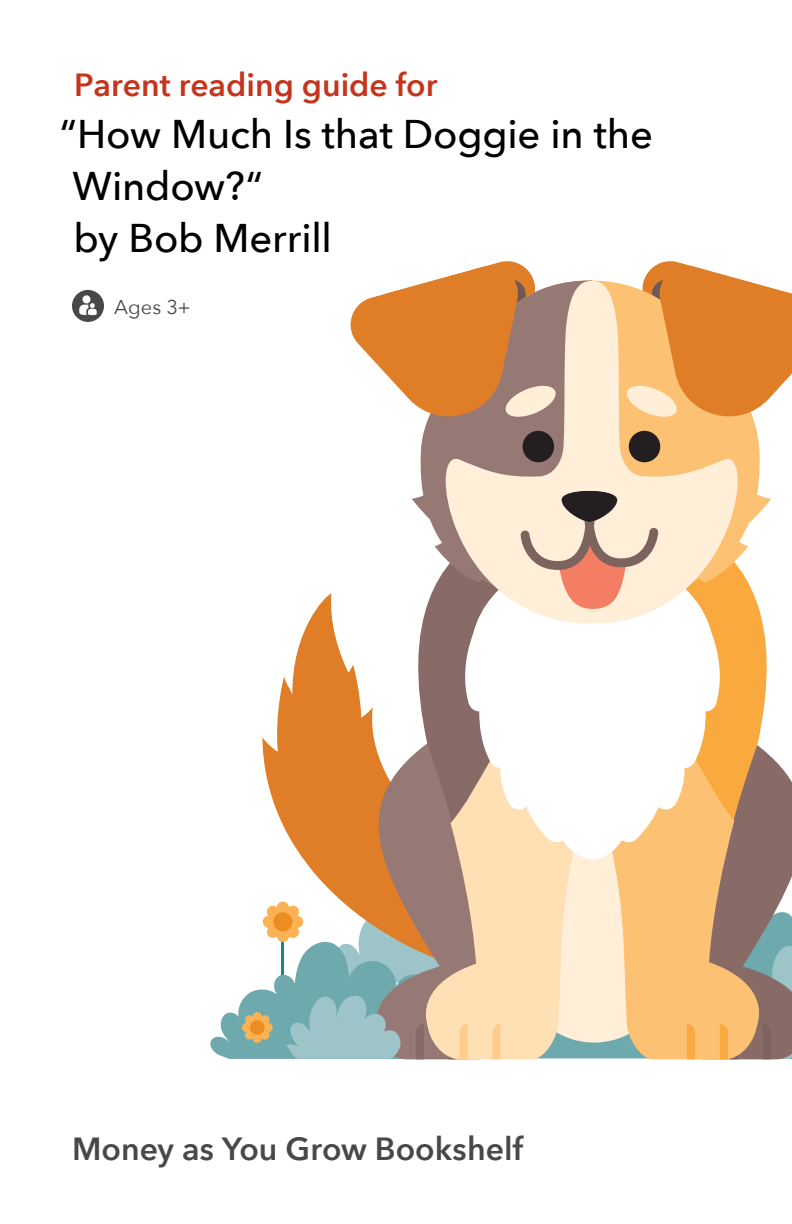
<style>
.page{position:relative;width:792px;height:1224px;background:#fff}
.page>*{position:absolute;margin:0;border:0;box-sizing:border-box;transform-origin:0 0}
.regular{font:500 40px/52px "Avenir Next";letter-spacing:-.005em;color:#000}
.regular-2{font:600 32px "Avenir Next";color:#48484a}
.regular-3{font:600 32px "Avenir Next";color:#c5351c}
.Black__Handout{font:20px "Avenir Next";color:#48484a}
</style>
<div class="page">
<div style="left:72px;top:290px;width:32px;height:32px;background:#48484a;border-radius:50%"></div>
<svg style="left:79px;top:295px;width:18px;height:20px"></svg>
<svg style="left:262px;top:593px;width:97px;height:300px;fill:#df7e27"></svg>
<div style="left:342px;top:689px;width:30px;height:204px;background:#df7e27"></div>
<svg style="left:725px;top:607px;width:67px;height:453px"></svg>
<svg style="left:595px;top:698px;width:181px;height:362px;background:#ce9f70"></svg>
<svg style="left:372px;top:607px;width:87px;height:453px"></svg>
<svg style="left:409px;top:701px;width:186px;height:359px;background:#bba091"></svg>
<svg style="left:412px;top:486px;width:15px;height:31px"></svg>
<svg style="left:756px;top:486px;width:15px;height:30px"></svg>
<svg style="left:459px;top:623px;width:266px;height:236px"></svg>
<svg style="left:427px;top:280px;width:329px;height:343px;background:#e8cdb0"></svg>
<div style="left:629px;top:431px;width:31px;height:31px;background:#231f20;border-radius:50%"></div>
<div style="left:523px;top:431px;width:31px;height:31px;background:#231f20;border-radius:50%"></div>
<svg style="left:520px;top:488px;width:138px;height:121px;background:#debfac"></svg>
<svg style="left:350px;top:261px;width:208px;height:170px"></svg>
<svg style="left:625px;top:261px;width:167px;height:170px;background:#eba45f"></svg>
<svg style="left:210px;top:893px;width:582px;height:166px;background:#d1c1a4"></svg>
<p class="regular-3" style="left:74px;top:57px;width:365px">Parent reading guide for</p>
<p class="regular" style="left:72px;top:107px;width:582px;text-indent:-13px">“How Much Is that Doggie in the<br>Window?“<br>by Bob Merrill</p>
<p class="Black__Handout" style="left:114px;top:290px;width:78px">Ages 3+</p>
<p class="regular-2" style="left:72px;top:1122px;width:453px">Money as You Grow Bookshelf</p>
</div>
